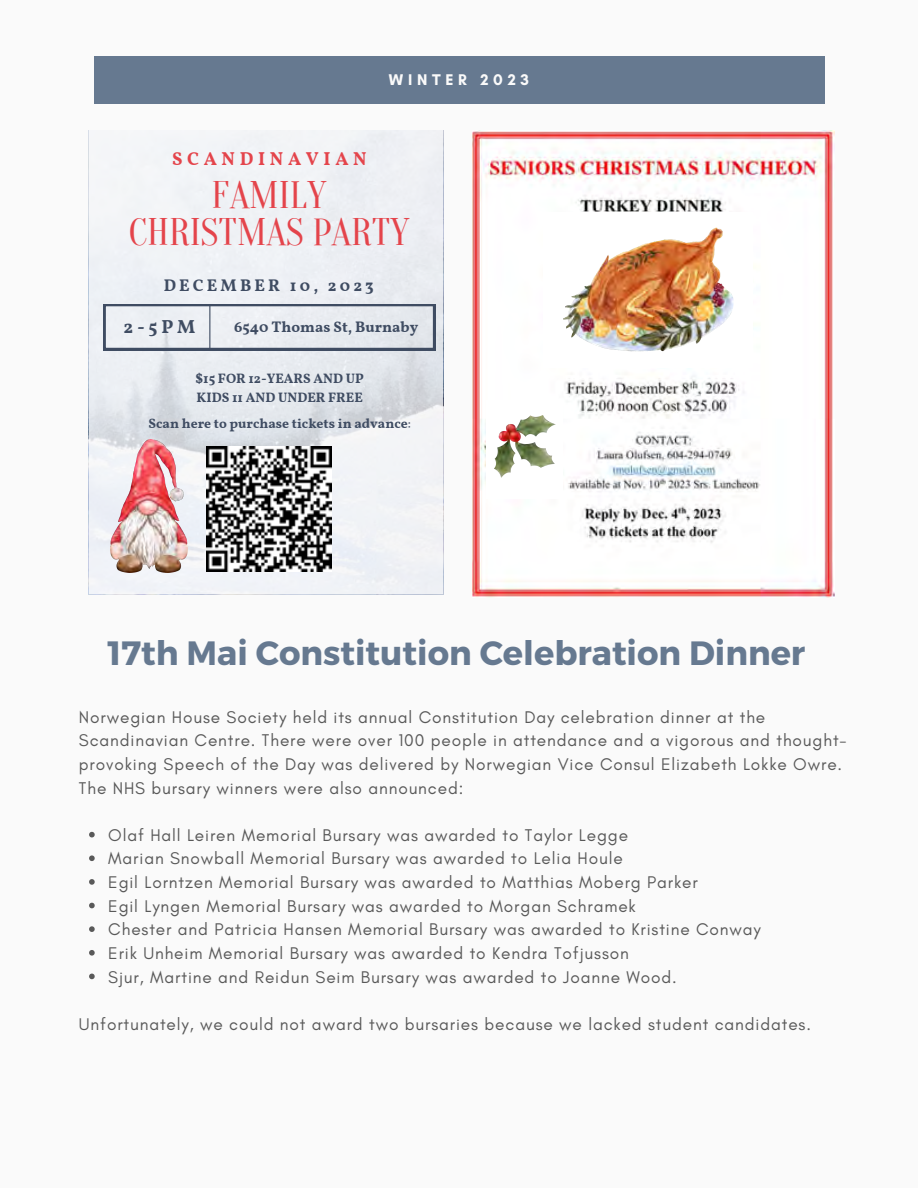
<style>
.page{position:relative;width:918px;height:1188px;background:#fafafa}
.page>*{position:absolute;margin:0;border:0;box-sizing:border-box;transform-origin:0 0}
.t1{font:37.65px/37.7px "Oranienbaum";color:#e4444b;text-align:center}
.t2{font:700 33.75px "Montserrat";color:#667990}
.t3{font:700 18.75px "Vollkorn";color:#3f4c62}
.t4{font:700 18.6px "Vollkorn";letter-spacing:.25em;color:#e4444b}
.t5{font:17.25px/23.7px "Glacial Indifference";letter-spacing:.05em;color:#595959}
.t6{font:700 16.8px "Vollkorn";letter-spacing:.19em;color:#3f4c62}
.t7{font:700 15.75px "Glacial Indifference";letter-spacing:.3em;color:#fafafa}
.t8{font:700 15.15px "Vollkorn";color:#3f4c62}
.t9{font:700 13.65px "Vollkorn";color:#3f4c62}
.s1{font-weight:400}
</style>
<div class="page">
<div style="left:94px;top:56px;width:730px;height:48px;background:#667990"></div>
<svg style="left:89px;top:131px;width:354px;height:463px;fill:#eef1f5"></svg>
<img style="left:206px;top:447px;width:125px;height:125px">
<img style="left:473px;top:131px;width:361px;height:467px">
<div style="left:544px;top:212px;width:209px;height:155px;background:#fff"></div>
<img style="left:111px;top:440px;width:76px;height:132px">
<svg style="left:104px;top:304px;width:331px;height:46px"></svg>
<hr style="left:209px;top:305px;width:1px;height:45px;background:#3f4c62">
<img style="left:563px;top:227px;width:170px;height:125px">
<div style="left:487px;top:400px;width:76px;height:99px;background:#fff"></div>
<img style="left:495px;top:416px;width:61px;height:62px">
<svg style="left:89px;top:832px;width:6px;height:5px"></svg>
<svg style="left:89px;top:855px;width:6px;height:6px"></svg>
<svg style="left:89px;top:879px;width:6px;height:6px"></svg>
<svg style="left:89px;top:903px;width:6px;height:5px"></svg>
<svg style="left:89px;top:926px;width:6px;height:6px"></svg>
<svg style="left:89px;top:950px;width:6px;height:6px"></svg>
<svg style="left:89px;top:974px;width:6px;height:5px"></svg>
<p class="t7" style="left:389px;top:70px;width:142px">WINTER 2023</p>
<p class="t4" style="left:172px;top:147px;width:196px">SCANDINAVIAN</p>
<p class="t1" style="left:129px;top:177px;width:282px">FAMILY<br>CHRISTMAS PARTY</p>
<p class="t6" style="left:164px;top:275px;width:212px">DECEMBER 10, 2023</p>
<p class="t3" style="left:124px;top:315px;width:73px">2-5PM</p>
<p class="t8" style="left:234px;top:317px;width:186px">6540 Thomas St, Burnaby</p>
<p class="t9" style="left:196px;top:370px;width:170px">$15 FOR 12-YEARS AND UP</p>
<p class="t9" style="left:197px;top:389px;width:168px">KIDS 11 AND UNDER FREE</p>
<p class="t9" style="left:149px;top:415px;width:264px">Scan here to purchase tickets in advance<span class="s1">:</span></p>
<p class="t2" style="left:107px;top:631px;width:699px">17th Mai Constitution Celebration Dinner</p>
<p class="t5" style="left:79px;top:705px;width:769px">Norwegian House Society held its annual Constitution Day celebration dinner at the Scandinavian Centre. There were over 100 people in attendance and a vigorous and thought&shy;provoking Speech of the Day was delivered by Norwegian Vice Consul Elizabeth Lokke Owre.<br>The NHS bursary winners were also announced:</p>
<p class="t5" style="left:108px;top:823px;width:521px">Olaf Hall Leiren Memorial Bursary was awarded to Taylor Legge</p>
<p class="t5" style="left:108px;top:847px;width:516px">Marian Snowball Memorial Bursary was awarded to Lelia Houle</p>
<p class="t5" style="left:108px;top:870px;width:591px">Egil Lorntzen Memorial Bursary was awarded to Matthias Moberg Parker</p>
<p class="t5" style="left:108px;top:894px;width:529px">Egil Lyngen Memorial Bursary was awarded to Morgan Schramek</p>
<p class="t5" style="left:108px;top:917px;width:654px">Chester and Patricia Hansen Memorial Bursary was awarded to Kristine Conway</p>
<p class="t5" style="left:108px;top:941px;width:522px">Erik Unheim Memorial Bursary was awarded to Kendra Tofjusson</p>
<p class="t5" style="left:108px;top:965px;width:570px">Sjur, Martine and Reidun Seim Bursary was awarded to Joanne Wood.</p>
<p class="t5" style="left:79px;top:1012px;width:734px">Unfortunately, we could not award two bursaries because we lacked student candidates.</p>
</div>
